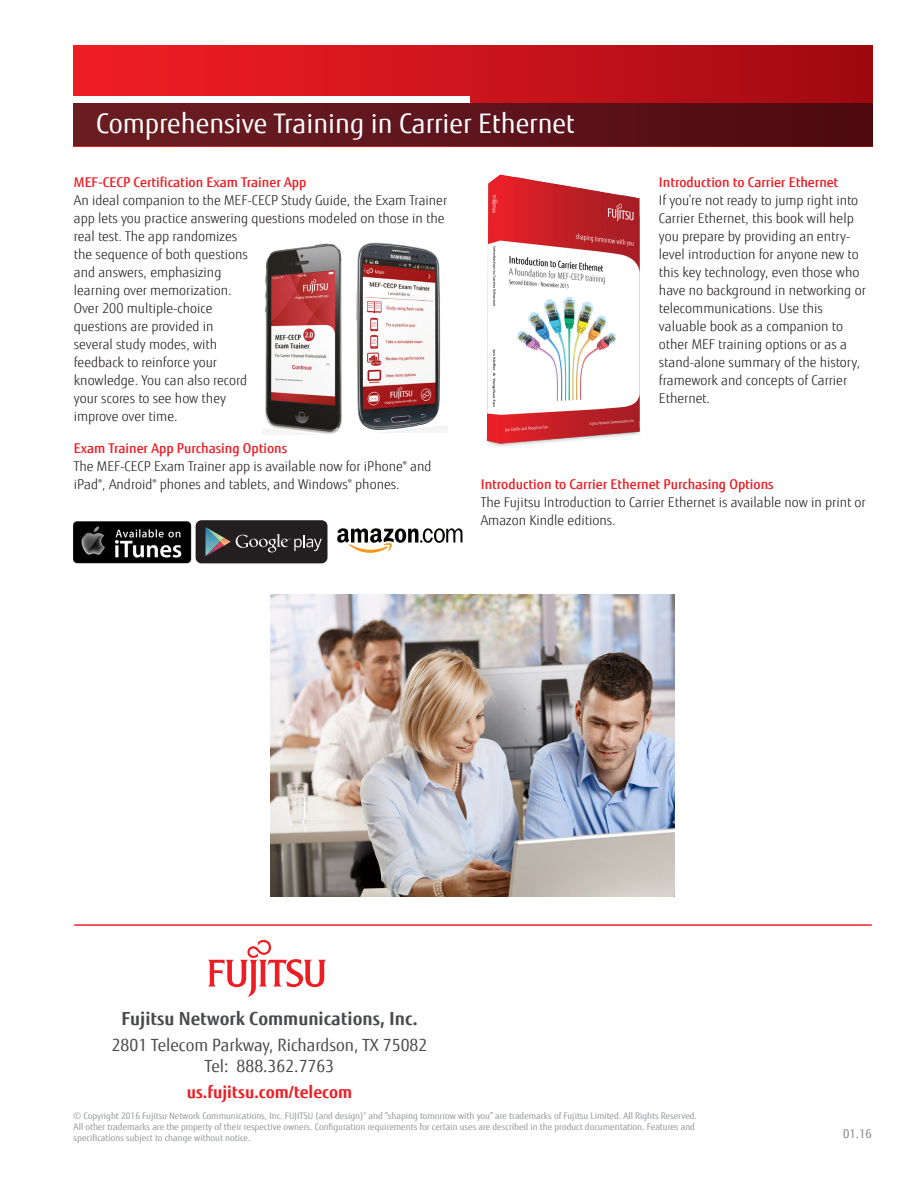
<style>
.page{position:relative;width:918px;height:1188px;background:#fff}
.page>*{position:absolute;margin:0;border:0;box-sizing:border-box;transform-origin:0 0}
.page_header{font:27px "Fujitsu Sans";color:#fff}
.t1{font:700 18.15px "Fujitsu Sans";color:#494a4b}
.t2{font:16.8px/20.1px "Fujitsu Sans";color:#494a4b;text-align:center}
.t3{font:700 16.8px "Fujitsu Sans";color:#ee1d23}
.Body{font:300 13.5px/18px "Fujitsu Sans";color:#231f20}
.Section_Head{font:500 13.5px "Fujitsu Sans";color:#ee1d23}
.t4{font:12px "Fujitsu Sans";color:#808285}
.t5{font:9px/10.8px "Fujitsu Sans";color:#939598}
</style>
<div class="page">
<img style="left:270px;top:595px;width:405px;height:302px">
<div style="left:74px;top:46px;width:798px;height:100px;background:linear-gradient(to right,#f52a30,#a2070f)"></div>
<div style="left:73px;top:103px;width:800px;height:43px;background:linear-gradient(to right,#6c1f24,#4f0912)"></div>
<div style="left:0;top:97px;width:470px;height:6px;background:#fff"></div>
<img style="left:356px;top:242px;width:91px;height:191px">
<img style="left:262px;top:243px;width:80px;height:192px">
<img style="left:486px;top:174px;width:154px;height:273px">
<img style="left:73px;top:521px;width:118px;height:43px">
<div style="left:196px;top:520px;width:131px;height:43px;background:#231f20;border-radius:6px"></div>
<svg style="left:205px;top:528px;width:117px;height:28px"></svg>
<svg style="left:337px;top:528px;width:125px;height:25px"></svg>
<hr style="left:74px;top:924px;width:798px;height:2px;background:#ee1d23">
<svg style="left:208px;top:940px;width:118px;height:57px"></svg>
<p class="page_header" style="left:96px;top:107px;width:480px">Comprehensive Training in Carrier Ethernet</p>
<p class="Section_Head" style="left:74px;top:174px;width:234px">MEF-CECP Certification Exam Trainer App</p>
<p class="Body" style="left:74px;top:191px;width:375px">An ideal companion to the MEF-CECP Study Guide, the Exam Trainer app lets you practice answering questions modeled on those in the real test. The app randomizes<br>the sequence of both questions<br>and answers, emphasizing<br>learning over memorization.<br>Over 200 multiple-choice<br>questions are provided in<br>several study modes, with<br>feedback to reinforce your<br>knowledge. You can also record<br>your scores to see how they<br>improve over time.</p>
<p class="Section_Head" style="left:74px;top:440px;width:215px">Exam Trainer App Purchasing Options</p>
<p class="Body" style="left:74px;top:457px;width:359px">The MEF-CECP Exam Trainer app is available now for iPhone<sup>®</sup> and iPad<sup>®</sup>, Android<sup>®</sup> phones and tablets, and Windows<sup>®</sup> phones.</p>
<p class="Section_Head" style="left:659px;top:174px;width:181px">Introduction to Carrier Ethernet</p>
<p class="Body" style="left:659px;top:191px;width:208px">If you’re not ready to jump right into<br>Carrier Ethernet, this book will help you prepare by providing an entry&shy;level introduction for anyone new to this key technology, even those who have no background in networking or telecommunications. Use this valuable book as a companion to other MEF training options or as a stand-alone summary of the history, framework and concepts of Carrier<br>Ethernet.</p>
<p class="Section_Head" style="left:481px;top:476px;width:294px">Introduction to Carrier Ethernet Purchasing Options</p>
<p class="Body" style="left:481px;top:494px;width:387px">The Fujitsu Introduction to Carrier Ethernet is available now in print or<br>Amazon Kindle editions.</p>
<p class="t1" style="left:122px;top:1007px;width:297px">Fujitsu Network Communications, Inc.</p>
<p class="t2" style="left:112px;top:1036px;width:317px">2801 Telecom Parkway, Richardson, TX 75082<br>Tel: 888.362.7763</p>
<p class="t3" style="left:187px;top:1081px;width:167px">us.fujitsu.com/telecom</p>
<p class="t5" style="left:74px;top:1111px;width:625px">© Copyright 2016 Fujitsu Network Communications, Inc. FUJITSU (and design)<sup>®</sup> and “shaping tomorrow with you” are trademarks of Fujitsu Limited. All Rights Reserved.<br>All other trademarks are the property of their respective owners. Configuration requirements for certain uses are described in the product documentation. Features and specifications subject to change without notice.</p>
<p class="t4" style="left:843px;top:1127px;width:30px">01.16</p>
</div>
